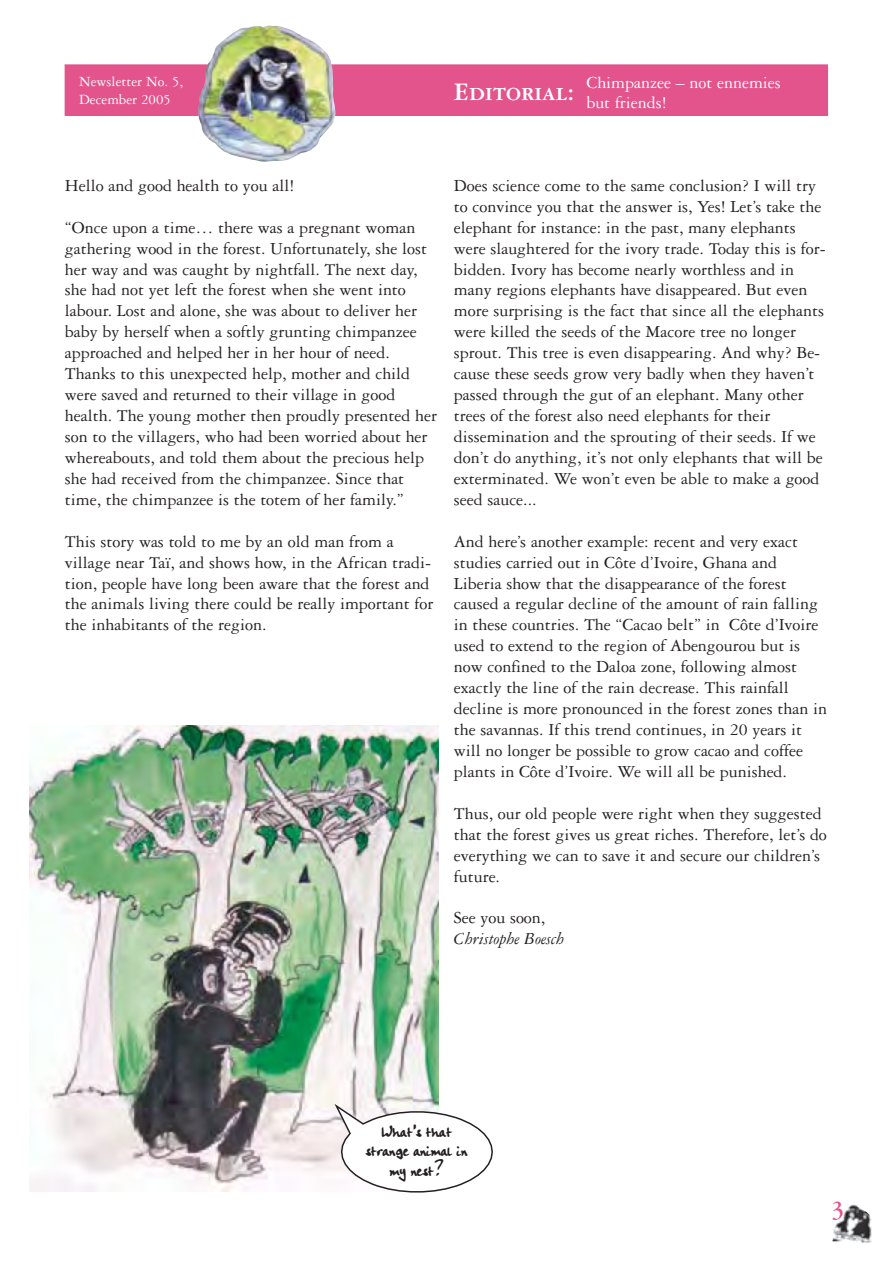
<style>
.page{position:relative;width:893px;height:1263px;background:#fff}
.page>*{position:absolute;margin:0;border:0;box-sizing:border-box;transform-origin:0 0}
.t1{font:700 26.85px "Garamond Three";color:#e2548b}
.t2{font:18px/21px "Garamond Three";color:#231f20}
.t3{font:18px/19.5px "Garamond Three";color:#fff}
.t4{font:18px/19.5px "Handwriting Plain 00";color:#231f20;text-align:center}
.t5{font:italic 18px "Garamond Three";color:#231f20}
.t6{font:15px/18px "Garamond Three";color:#fff}
.s1{font-family:"Garamond Three Bold SC";font-size:26.85px}
</style>
<div class="page">
<img style="left:832px;top:1204px;width:40px;height:39px">
<div style="left:65px;top:65px;width:762px;height:50px;background:#e2548b"></div>
<img style="left:198px;top:25px;width:137px;height:137px">
<img style="left:30px;top:725px;width:408px;height:466px">
<svg style="left:334px;top:1104px;width:159px;height:89px"></svg>
<p class="t6" style="left:79px;top:74px;width:106px">Newsletter No. 5,<br>December 2005</p>
<p class="t3" style="left:586px;top:75px;width:196px;text-indent:-133px"><span class="s1">Editorial:</span> Chimpanzee – not ennemies but friends!</p>
<p class="t2" style="left:65px;top:176px;width:231px">Hello and good health to you all!</p>
<p class="t2" style="left:65px;top:218px;width:374px">“Once upon a time… there was a pregnant woman gathering wood in the forest. Unfortunately, she lost her way and was caught by nightfall. The next day, she had not yet left the forest when she went into labour. Lost and alone, she was about to deliver her baby by herself when a softly grunting chimpanzee approached and helped her in her hour of need.<br>Thanks to this unexpected help, mother and child were saved and returned to their village in good health. The young mother then proudly presented her son to the villagers, who had been worried about her whereabouts, and told them about the precious help she had received from the chimpanzee. Since that time, the chimpanzee is the totem of her family.”</p>
<p class="t2" style="left:65px;top:532px;width:370px">This story was told to me by an old man from a village near Taï, and shows how, in the African tradi&shy;tion, people have long been aware that the forest and the animals living there could be really important for the inhabitants of the region.</p>
<p class="t2" style="left:454px;top:176px;width:373px">Does science come to the same conclusion? I will try to convince you that the answer is, Yes! Let’s take the elephant for instance: in the past, many elephants were slaughtered for the ivory trade. Today this is for&shy;bidden. Ivory has become nearly worthless and in many regions elephants have disappeared. But even more surprising is the fact that since all the elephants were killed the seeds of the Macore tree no longer sprout. This tree is even disappearing. And why? Be&shy;cause these seeds grow very badly when they haven’t passed through the gut of an elephant. Many other trees of the forest also need elephants for their dissemination and the sprouting of their seeds. If we don’t do anything, it’s not only elephants that will be exterminated. We won’t even be able to make a good seed sauce...</p>
<p class="t2" style="left:454px;top:532px;width:375px">And here’s another example: recent and very exact studies carried out in Côte d’Ivoire, Ghana and Liberia show that the disappearance of the forest caused a regular decline of the amount of rain falling in these countries. The “Cacao belt” in Côte d’Ivoire used to extend to the region of Abengourou but is now confined to the Daloa zone, following almost exactly the line of the rain decrease. This rainfall decline is more pronounced in the forest zones than in the savannas. If this trend continues, in 20 years it will no longer be possible to grow cacao and coffee plants in Côte d’Ivoire. We will all be punished.</p>
<p class="t2" style="left:454px;top:804px;width:375px">Thus, our old people were right when they suggested that the forest gives us great riches. Therefore, let’s do everything we can to save it and secure our children’s future.</p>
<p class="t2" style="left:454px;top:909px;width:93px">See you soon,</p>
<p class="t5" style="left:454px;top:933px;width:112px">Christophe Boesch</p>
<p class="t4" style="left:366px;top:1121px;width:103px">What’s that strange animal in my nest?</p>
<h1 class="t1" style="left:831px;top:1200px;width:15px">3</h1>
</div>
